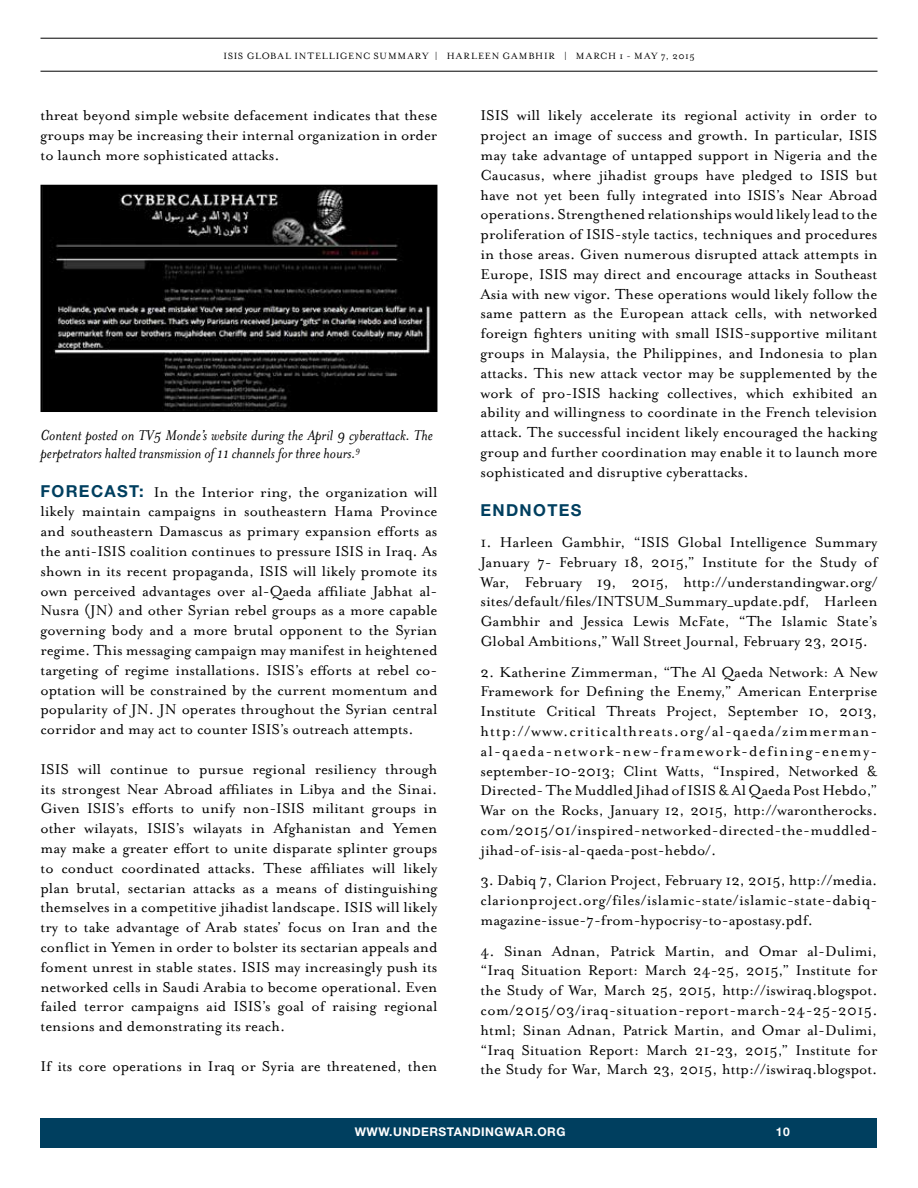
<style>
.page{position:relative;width:918px;height:1188px;background:#fff}
.page>*{position:absolute;margin:0;border:0;box-sizing:border-box;transform-origin:0 0}
.t1{font:16.5px/19.8px "Mrs Eaves Roman";color:#000;text-align:justify}
.t2{font:italic 16.5px/18.1px "Mrs Eaves";color:#000}
.t3{font:700 16.5px "Helvetica Neue";letter-spacing:.08em;color:#003f5f}
.t4{font:700 12px "Helvetica Neue";letter-spacing:.04em;color:#fff}
.t5{font:10.5px "Mrs Eaves Roman";letter-spacing:.075em;color:#000}
.s1{font-family:"Helvetica Neue";font-weight:700;color:#003f5f}
</style>
<div class="page">
<div style="left:40px;top:1118px;width:838px;height:30px;background:#003f5f"></div>
<hr style="left:40px;top:38px;width:838px;height:1px;background:#000">
<hr style="left:40px;top:71px;width:838px;height:1px;background:#000">
<img style="left:43px;top:188px;width:391px;height:221px">
<div style="left:40px;top:185px;width:397px;height:227px;border:2px solid #000"></div>
<p class="t5" style="left:223px;top:50px;width:473px">ISIS GLOBAL INTELLIGENC SUMMARY | HARLEEN GAMBHIR | MARCH 1 - MAY 7, 2015</p>
<p class="t1" style="left:40px;top:106px;width:398px">threat beyond simple website defacement indicates that these groups may be increasing their internal organization in order to launch more sophisticated attacks.</p>
<p class="t2" style="left:40px;top:426px;width:394px">Content posted on TV5 Monde’s website during the April 9 cyberattack. The perpetrators halted transmission of 11 channels for three hours.<sup>9</sup></p>
<p class="t1" style="left:40px;top:482px;width:399px"><span class="s1">FORECAST:</span> In the Interior ring, the organization will likely maintain campaigns in southeastern Hama Province and southeastern Damascus as primary expansion efforts as the anti-ISIS coalition continues to pressure ISIS in Iraq. As shown in its recent propaganda, ISIS will likely promote its own perceived advantages over al-Qaeda affiliate Jabhat al-Nusra (JN) and other Syrian rebel groups as a more capable governing body and a more brutal opponent to the Syrian regime. This messaging campaign may manifest in heightened targeting of regime installations. ISIS’s efforts at rebel co&shy;optation will be constrained by the current momentum and popularity of JN. JN operates throughout the Syrian central corridor and may act to counter ISIS’s outreach attempts.</p>
<p class="t1" style="left:40px;top:759px;width:399px">ISIS will continue to pursue regional resiliency through its strongest Near Abroad affiliates in Libya and the Sinai.<br>Given ISIS’s efforts to unify non-ISIS militant groups in other wilayats, ISIS’s wilayats in Afghanistan and Yemen may make a greater effort to unite disparate splinter groups to conduct coordinated attacks. These affiliates will likely plan brutal, sectarian attacks as a means of distinguishing themselves in a competitive jihadist landscape. ISIS will likely try to take advantage of Arab states’ focus on Iran and the conflict in Yemen in order to bolster its sectarian appeals and foment unrest in stable states. ISIS may increasingly push its networked cells in Saudi Arabia to become operational. Even failed terror campaigns aid ISIS’s goal of raising regional tensions and demonstrating its reach.</p>
<p class="t1" style="left:40px;top:1056px;width:398px">If its core operations in Iraq or Syria are threatened, then</p>
<p class="t1" style="left:481px;top:106px;width:399px">ISIS will likely accelerate its regional activity in order to project an image of success and growth. In particular, ISIS may take advantage of untapped support in Nigeria and the Caucasus, where jihadist groups have pledged to ISIS but have not yet been fully integrated into ISIS’s Near Abroad operations. Strengthened relationships would likely lead to the proliferation of ISIS-style tactics, techniques and procedures in those areas. Given numerous disrupted attack attempts in Europe, ISIS may direct and encourage attacks in Southeast Asia with new vigor. These operations would likely follow the same pattern as the European attack cells, with networked foreign fighters uniting with small ISIS-supportive militant groups in Malaysia, the Philippines, and Indonesia to plan attacks. This new attack vector may be supplemented by the work of pro-ISIS hacking collectives, which exhibited an ability and willingness to coordinate in the French television attack. The successful incident likely encouraged the hacking group and further coordination may enable it to launch more sophisticated and disruptive cyberattacks.</p>
<p class="t3" style="left:481px;top:500px;width:102px">ENDNOTES</p>
<p class="t1" style="left:481px;top:532px;width:398px">1. Harleen Gambhir, “ISIS Global Intelligence Summary January 7- February 18, 2015,” Institute for the Study of War, February 19, 2015, http://understandingwar.org/ sites/default/files/INTSUM_Summary_update.pdf, Harleen Gambhir and Jessica Lewis McFate, “The Islamic State’s Global Ambitions,” Wall Street Journal, February 23, 2015.</p>
<p class="t1" style="left:481px;top:662px;width:399px">2. Katherine Zimmerman, “The Al Qaeda Network: A New Framework for Defining the Enemy,” American Enterprise Institute Critical Threats Project, September 10, 2013, http://www.criticalthreats.org/al-qaeda/zimmerman&shy;al-qaeda-network-new-framework-defining-enemy&shy;september-10-2013; Clint Watts, “Inspired, Networked &amp; Directed- The Muddled Jihad of ISIS &amp; Al Qaeda Post Hebdo,” War on the Rocks, January 12, 2015, http://warontherocks. com/2015/01/inspired-networked-directed-the-muddled&shy;jihad-of-isis-al-qaeda-post-hebdo/.</p>
<p class="t1" style="left:481px;top:871px;width:398px">3. Dabiq 7, Clarion Project, February 12, 2015, http://media. clarionproject.org/files/islamic-state/islamic-state-dabiq&shy;magazine-issue-7-from-hypocrisy-to-apostasy.pdf.</p>
<p class="t1" style="left:481px;top:941px;width:399px">4. Sinan Adnan, Patrick Martin, and Omar al-Dulimi, “Iraq Situation Report: March 24-25, 2015,” Institute for the Study of War, March 25, 2015, http://iswiraq.blogspot. com/2015/03/iraq-situation-report-march-24-25-2015. html; Sinan Adnan, Patrick Martin, and Omar al-Dulimi, “Iraq Situation Report: March 21-23, 2015,” Institute for the Study for War, March 23, 2015, http://iswiraq.blogspot.</p>
<p class="t4" style="left:355px;top:1124px;width:212px">WWW.UNDERSTANDINGWAR.ORG</p>
<p class="t4" style="left:776px;top:1124px;width:15px">10</p>
</div>
